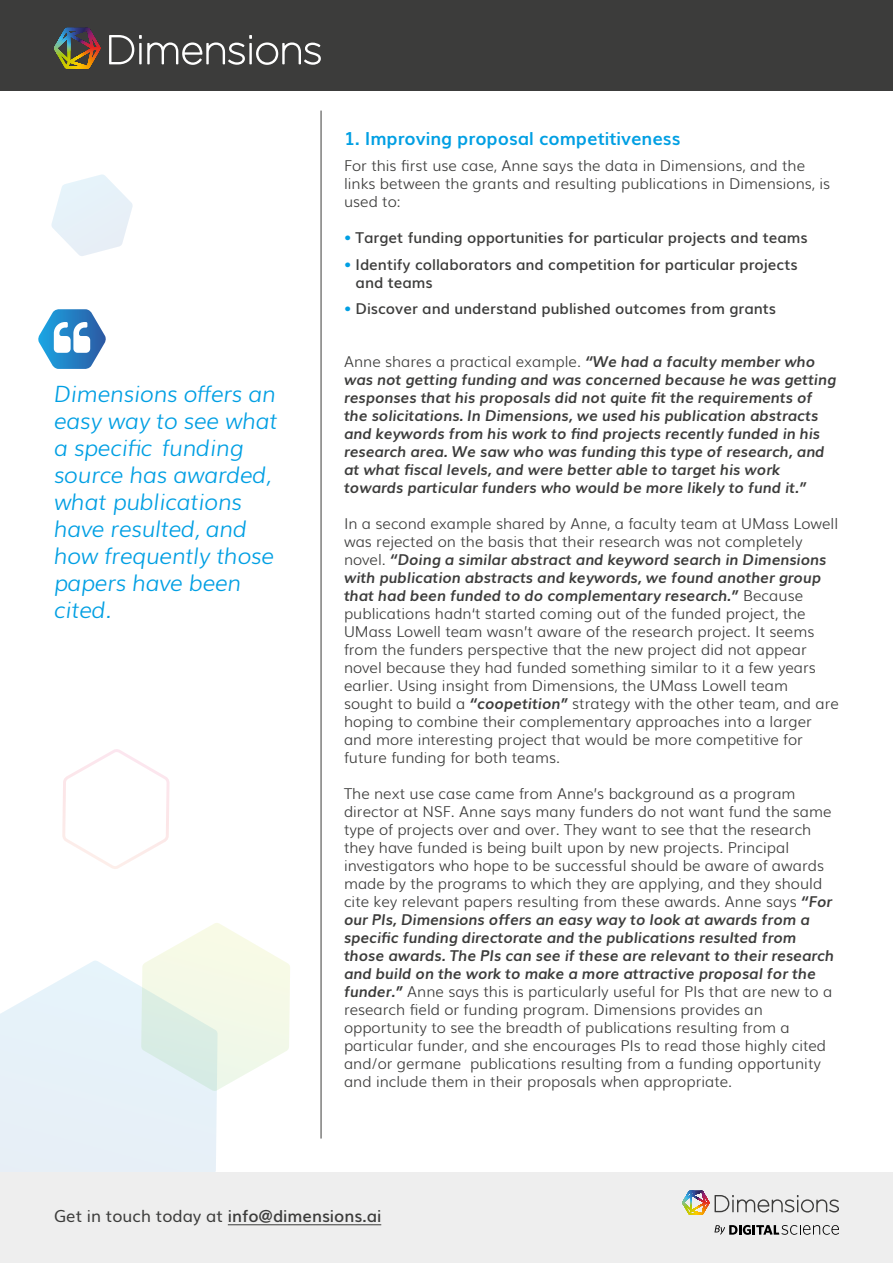
<style>
.page{position:relative;width:893px;height:1263px;background:#fff}
.page>*{position:absolute;margin:0;border:0;box-sizing:border-box;transform-origin:0 0}
.t1{font:italic 300 22.5px/27px "Muli";letter-spacing:-.01em;color:#009fe3}
.t2{font:700 18px "Muli";color:#009fe3}
.t3{font:600 16.5px "Muli";color:#3c3c3b}
.t4{font:300 15px/18px "Muli";color:#3c3c3b}
.t5{font:italic 700 15px/18px "Muli";color:#3c3c3b}
.t6{font:600 15px/18px "Muli";color:#3c3c3b}
.s1{color:#009fe3}
.s2{font-weight:300;font-style:normal}
.s3{font-weight:700;font-style:italic}
.s4{font-weight:400}
</style>
<div class="page">
<svg style="left:0;top:960px;width:217px;height:212px;background:#e8f2f8"></svg>
<div style="left:0;top:1172px;width:893px;height:91px;background:#eee"></div>
<svg style="left:141px;top:923px;width:149px;height:169px"></svg>
<svg style="left:62px;top:749px;width:108px;height:120px"></svg>
<svg style="left:51px;top:174px;width:82px;height:82px"></svg>
<svg style="left:682px;top:1191px;width:157px;height:24px"></svg>
<svg style="left:714px;top:1225px;width:125px;height:10px"></svg>
<hr style="left:321px;top:111px;width:1px;height:1027px;background:#3c3c3b">
<hr style="left:228px;top:1224px;width:153px;height:1px;background:#3c3c3b">
<div style="left:0;top:0;width:893px;height:90px;background:#3c3c3b"></div>
<svg style="left:54px;top:28px;width:46px;height:41px"></svg>
<svg style="left:109px;top:35px;width:212px;height:30px"></svg>
<svg style="left:38px;top:309px;width:68px;height:60px"></svg>
<p class="t1" style="left:54px;top:378px;width:225px">Dimensions offers an easy way to see what a specific funding source has awarded, what publications have resulted, and how frequently those papers have been cited.</p>
<p class="t2" style="left:344px;top:124px;width:338px">1. Improving proposal competitiveness</p>
<p class="t4" style="left:344px;top:155px;width:488px">For this first use case, Anne says the data in Dimensions, and the links between the grants and resulting publications in Dimensions, is used to:</p>
<p class="t6" style="left:344px;top:227px;width:465px"><span class="s1">•</span> Target funding opportunities for particular projects and teams</p>
<p class="t6" style="left:356px;top:254px;width:443px;text-indent:-12px"><span class="s1">•</span> Identify collaborators and competition for particular projects and teams</p>
<p class="t6" style="left:344px;top:298px;width:434px"><span class="s1">•</span> Discover and understand published outcomes from grants</p>
<p class="t5" style="left:344px;top:352px;width:494px"><span class="s2">Anne shares a practical example.</span> “We had a faculty member who was not getting funding and was concerned because he was getting responses that his proposals did not quite fit the requirements of the solicitations. In Dimensions, we used his publication abstracts and keywords from his work to find projects recently funded in his research area. We saw who was funding this type of research, and at what fiscal levels, and were better able to target his work towards particular funders who would be more likely to fund it.”</p>
<p class="t4" style="left:344px;top:514px;width:496px">In a second example shared by Anne, a faculty team at UMass Lowell was rejected on the basis that their research was not completely novel. <span class="s3">“Doing a similar abstract and keyword search in Dimensions with publication abstracts and keywords, we found another group that had been funded to do complementary research.”</span> Because publications hadn‘t started coming out of the funded project, the UMass Lowell team wasn’t aware of the research project. It seems from the funders perspective that the new project did not appear novel because they had funded something similar to it a few years earlier. Using insight from Dimensions, the UMass Lowell team sought to build a <span class="s3">“coopetition”</span> strategy with the other team, and are hoping to combine their complementary approaches into a larger and more interesting project that would be more competitive for future funding for both teams.</p>
<p class="t4" style="left:344px;top:784px;width:491px">The next use case came from Anne’s background as a program director at NSF. Anne says many funders do not want fund the same type of projects over and over. They want to see that the research they have funded is being built upon by new projects. Principal investigators who hope to be successful should be aware of awards made by the programs to which they are applying, and they should cite key relevant papers resulting from these awards. Anne says <span class="s3">“For our PIs, Dimensions offers an easy way to look at awards from a specific funding directorate and the publications resulted from those awards. The PIs can see if these are relevant to their research and build on the work to make a more attractive proposal for the funder.”</span> Anne says this is particularly useful for PIs that are new to a research field or funding program. Dimensions provides an opportunity to see the breadth of publications resulting from a particular funder, and she encourages PIs to read those highly cited and/or germane publications resulting from a funding opportunity and include them in their proposals when appropriate.</p>
<p class="t3" style="left:54px;top:1203px;width:329px"><span class="s4">Get in touch today at</span> info@dimensions.ai</p>
</div>
